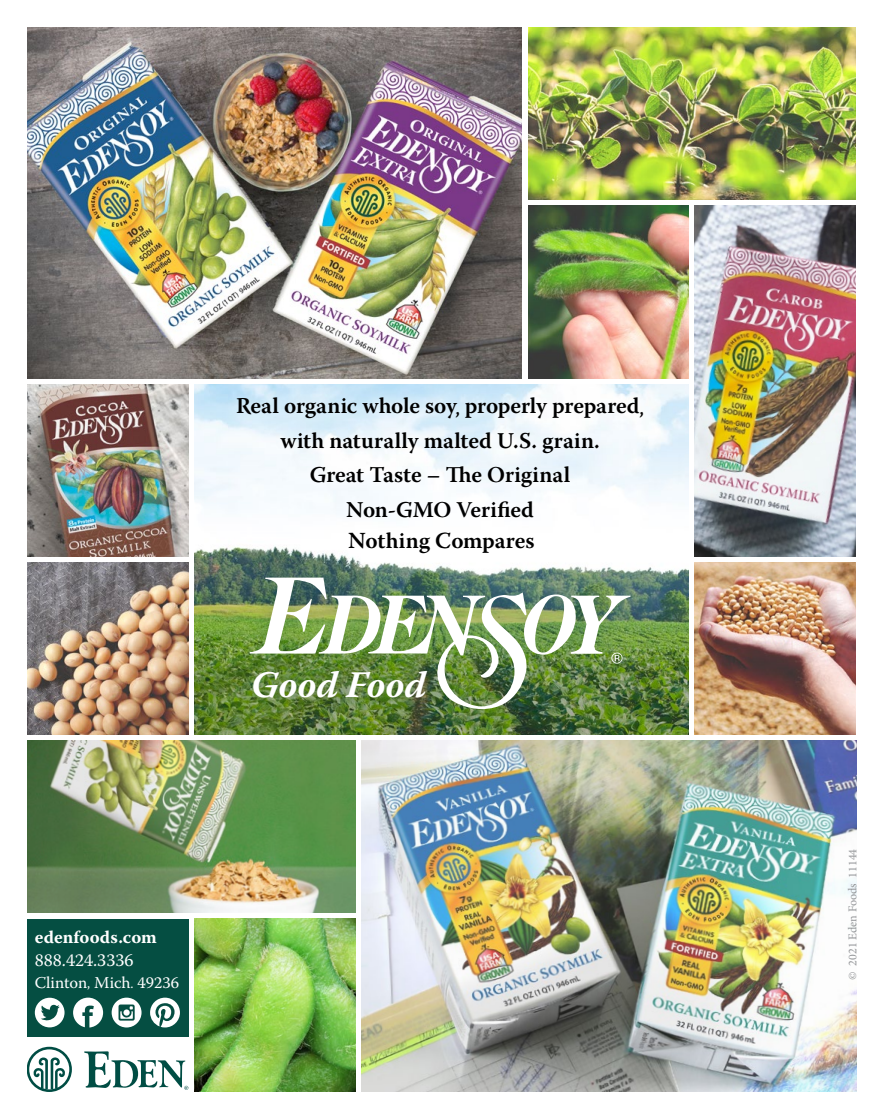
<style>
.page{position:relative;width:883px;height:1119px;background:#fff}
.page>*{position:absolute;margin:0;border:0;box-sizing:border-box;transform-origin:0 0}
.t1{font:italic 700 37.5px "Warnock Pro";letter-spacing:-.005em;color:#fff}
.t2{font:600 22.5px/34.5px "Warnock Pro";letter-spacing:-.005em;color:#000;text-align:center}
.t3{font:700 18px "Warnock Pro";color:#fff}
.t4{font:18px "Warnock Pro";color:#fff}
.t5{font:16.5px "Warnock Pro";color:#fff}
.t6{font:12px "Minion Pro";color:#939598}
.s1{font-size:18px}
.s2{font-size:22.95px}
.s3{font-size:13.5px}
</style>
<div class="page">
<img style="left:194px;top:384px;width:494px;height:351px">
<img style="left:27px;top:741px;width:328px;height:172px">
<img style="left:27px;top:563px;width:161px;height:172px">
<img style="left:27px;top:384px;width:161px;height:172px">
<img style="left:27px;top:27px;width:494px;height:351px">
<svg style="left:223px;top:384px;width:433px;height:184px;fill:#f6fbfd"></svg>
<div style="left:231px;top:555px;width:417px;height:176px;background:#054e42;opacity:.28"></div>
<img style="left:249px;top:578px;width:381px;height:131px">
<img style="left:694px;top:563px;width:161px;height:172px">
<img style="left:694px;top:206px;width:161px;height:350px">
<img style="left:361px;top:741px;width:494px;height:351px">
<img style="left:528px;top:27px;width:327px;height:172px">
<img style="left:528px;top:206px;width:160px;height:172px">
<div style="left:27px;top:919px;width:161px;height:118px;background:#054e42"></div>
<svg style="left:150px;top:998px;width:30px;height:29px"></svg>
<svg style="left:35px;top:998px;width:29px;height:29px"></svg>
<svg style="left:112px;top:998px;width:29px;height:29px"></svg>
<svg style="left:73px;top:998px;width:30px;height:30px"></svg>
<svg style="left:84px;top:1051px;width:104px;height:39px"></svg>
<svg style="left:33px;top:1057px;width:32px;height:32px"></svg>
<div style="left:27px;top:1047px;width:45px;height:45px;border:3px solid #004d44;border-radius:50%"></div>
<img style="left:194px;top:919px;width:161px;height:173px">
<p class="t2" style="left:236px;top:388px;width:409px">Real organic whole soy<span class="s1">,</span> properly prepared<span class="s1">, </span>with naturally malted U.S. grain.<br>Great Taste – The Original<br>Non-GMO Verified</p>
<p class="t2" style="left:348px;top:523px;width:188px"><span class="s2">N</span>othing <span class="s2">C</span>ompares</p>
<h1 class="t1" style="left:250px;top:663px;width:177px">Good Food</h1>
<p class="t3" style="left:35px;top:926px;width:124px">edenfoods.com</p>
<p class="t4" style="left:35px;top:949px;width:100px">888.424.3336</p>
<p class="t5" style="left:35px;top:973px;width:146px">Clinton<span class="s3">,</span> Mich<span class="s3">.</span> 49236</p>
<p class="t6" style="left:844px;top:980px;width:132px;rotate:-90deg">© 2021 Eden Foods 11144</p>
</div>
